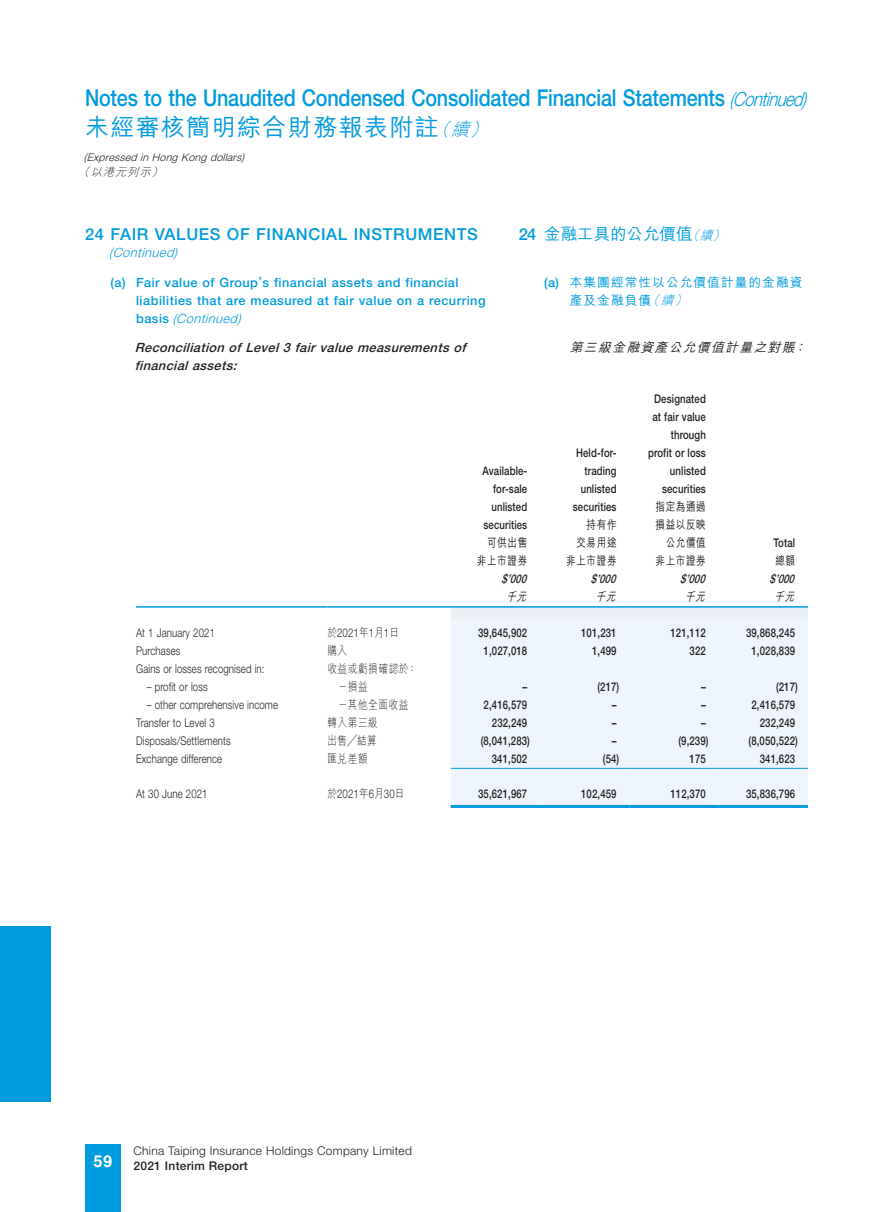
<style>
.page{position:relative;width:893px;height:1212px;background:#fff}
.page>*{position:absolute;margin:0;border:0;box-sizing:border-box;transform-origin:0 0}
.t1{font:500 24px "M Hei HK";letter-spacing:.055em;color:#009bde}
.t2{font:500 23.25px "Helvetica Neue LT Std";letter-spacing:-.01em;color:#009bde;scale:.85 1}
.t3{font:500 16.5px "Helvetica Neue LT Std";letter-spacing:.04em;color:#009bde}
.t4{font:500 16.5px "M Hei HK";color:#009bde}
.t5{font:700 16.5px "Helvetica LT Std";color:#fff}
.t6{font:500 12.75px/18px "Helvetica Neue LT Std";letter-spacing:.04em;color:#009bde}
.t7{font:italic 500 12.75px/18px "Helvetica Neue LT Std";color:#231f20}
.t8{font:500 12.75px/18px "M Hei HK";letter-spacing:.08em;color:#009bde}
.t9{font:italic 500 12.75px "M Hei HK";color:#231f20}
.t10{font:italic 300 12.75px "Helvetica Neue LT Std";color:#009bde}
.t11{font:500 12px/18px "Helvetica Neue LT Std";letter-spacing:.015em;color:#231f20;text-align:right;scale:.8 1}
.t12{font:300 12px "Helvetica Neue LT Std";letter-spacing:.015em;color:#231f20;scale:.8 1}
.t13{font:300 12px "Helvetica Neue LT Std";letter-spacing:.015em;color:#231f20}
.t14{font:500 12px/18px "M Hei HK";letter-spacing:.065em;color:#231f20;text-align:right;scale:.8 1}
.t15{font:300 12px "M Hei HK";letter-spacing:.065em;color:#231f20;scale:.8 1}
.t16{font:italic 500 12px "Helvetica Neue LT Std";color:#231f20;scale:.8 1}
.t17{font:500 12px "Helvetica Neue LT Std";letter-spacing:.015em;color:#231f20}
.t18{font:italic 500 12px "M Hei HK";color:#231f20;scale:.8 1}
.t19{font:italic 300 11.25px "M Hei HK";color:#231f20}
.t20{font:italic 300 10.5px "Helvetica Neue LT Std";color:#231f20}
.s1{font-weight:300;font-style:italic;font-size:19.5px}
.s2{font-weight:300;font-style:italic;font-size:18px}
.s3{font-weight:300;font-style:italic}
.s4{font-family:"Helvetica Neue LT Std"}
.s5{font-weight:300;font-style:italic;font-size:12.75px}
.s6{font-family:"M Hei HK"}
</style>
<div class="page">
<div style="left:85px;top:1144px;width:36px;height:68px;background:#009bde"></div>
<div style="left:0;top:926px;width:51px;height:176px;background:#009bde"></div>
<div style="left:451px;top:608px;width:357px;height:12px;background:#eaeff6"></div>
<div style="left:451px;top:620px;width:357px;height:185px;background:#eef4fc"></div>
<hr style="left:136px;top:606px;width:191px;height:2px;background:#009bde">
<hr style="left:327px;top:606px;width:124px;height:2px;background:#009bde">
<hr style="left:451px;top:606px;width:89px;height:2px;background:#009bde">
<hr style="left:540px;top:606px;width:89px;height:2px;background:#009bde">
<hr style="left:629px;top:606px;width:90px;height:2px;background:#009bde">
<hr style="left:719px;top:606px;width:89px;height:2px;background:#009bde">
<hr style="left:451px;top:768px;width:89px;height:1px;background:#009bde">
<hr style="left:540px;top:768px;width:89px;height:1px;background:#009bde">
<hr style="left:629px;top:768px;width:90px;height:1px;background:#009bde">
<hr style="left:719px;top:768px;width:89px;height:1px;background:#009bde">
<hr style="left:451px;top:805px;width:89px;height:3px;background:#009bde">
<hr style="left:540px;top:805px;width:89px;height:3px;background:#009bde">
<hr style="left:629px;top:805px;width:90px;height:3px;background:#009bde">
<hr style="left:719px;top:805px;width:89px;height:3px;background:#009bde">
<h2 class="t2" style="left:85px;top:84px;width:853px">Notes to the Unaudited Condensed Consolidated Financial Statements <span class="s1">(Continued)</span></h2>
<h1 class="t1" style="left:85px;top:109px;width:409px">未經審核簡明綜合財務報表附註<span class="s2">（續）</span></h1>
<p class="t20" style="left:84px;top:151px;width:162px">(Expressed in Hong Kong dollars)</p>
<p class="t19" style="left:78px;top:166px;width:89px">（以港元列示）</p>
<h3 class="t3" style="left:85px;top:224px;width:394px">24 FAIR VALUES OF FINANCIAL INSTRUMENTS</h3>
<p class="t10" style="left:109px;top:244px;width:70px">(Continued)</p>
<p class="t6" style="left:136px;top:273px;width:351px;text-indent:-26px">(a) Fair value of Group’s financial assets and financial liabilities that are measured at fair value on a recurring b a s i s <span class="s3">(Continued)</span></p>
<p class="t7" style="left:135px;top:339px;width:336px">Reconciliation ofLevel3 fairvalue measurements of financialassets:</p>
<h3 class="t4" style="left:519px;top:222px;width:211px"><span class="s4">24</span> 金融工具的公允價值<span class="s5">（續）</span></h3>
<p class="t8" style="left:570px;top:272px;width:234px;text-indent:-26px"><span class="s4">(a)</span> 本集團經常性以公允價值計量的金融資產及金融負債<span class="s3">（續）</span></p>
<p class="t9" style="left:570px;top:338px;width:242px">第三級金融資產公允價值計量之對賬：</p>
<p class="t11" style="left:482px;top:462px;width:58px">Available&shy;for-sale unlisted securities</p>
<p class="t14" style="left:477px;top:533px;width:65px">可供出售非上市證券</p>
<p class="t11" style="left:573px;top:444px;width:56px">Held-for&shy;trading unlisted securities</p>
<p class="t14" style="left:566px;top:515px;width:65px">持有作<br>交易用途非上市證券</p>
<p class="t11" style="left:648px;top:390px;width:74px">Designated at fair value through profit or loss unlisted securities</p>
<p class="t14" style="left:655px;top:497px;width:65px">指定為通過損益以反映公允價值非上市證券</p>
<p class="t11" style="left:773px;top:534px;width:29px">Total</p>
<p class="t14" style="left:775px;top:551px;width:26px">總額</p>
<p class="t16" style="left:502px;top:572px;width:37px">$’000</p>
<p class="t16" style="left:591px;top:572px;width:37px">$’000</p>
<p class="t16" style="left:680px;top:572px;width:37px">$’000</p>
<p class="t16" style="left:769px;top:572px;width:37px">$’000</p>
<p class="t18" style="left:506px;top:588px;width:31px">千元</p>
<p class="t18" style="left:596px;top:588px;width:31px">千元</p>
<p class="t18" style="left:685px;top:588px;width:31px">千元</p>
<p class="t18" style="left:774px;top:588px;width:31px">千元</p>
<p class="t12" style="left:136px;top:625px;width:100px">At 1 January 2021</p>
<p class="t12" style="left:327px;top:625px;width:91px"><span class="s6">於</span>2021<span class="s6">年</span>1<span class="s6">月</span>1<span class="s6">日</span></p>
<p class="t11" style="left:478px;top:623px;width:63px">39,645,902</p>
<p class="t11" style="left:581px;top:623px;width:46px">101,231</p>
<p class="t11" style="left:670px;top:623px;width:46px">121,112</p>
<p class="t11" style="left:746px;top:623px;width:63px">39,868,245</p>
<p class="t12" style="left:136px;top:643px;width:57px">Purchases</p>
<p class="t15" style="left:327px;top:644px;width:26px">購入</p>
<p class="t11" style="left:484px;top:641px;width:56px">1,027,018</p>
<p class="t11" style="left:592px;top:641px;width:32px">1,499</p>
<p class="t11" style="left:690px;top:641px;width:22px">322</p>
<p class="t11" style="left:751px;top:641px;width:56px">1,028,839</p>
<p class="t12" style="left:136px;top:661px;width:162px">Gains or losses recognised in:</p>
<p class="t15" style="left:327px;top:662px;width:113px">收益或虧損確認於：</p>
<p class="t12" style="left:147px;top:679px;width:78px">– profit or loss</p>
<p class="t15" style="left:338px;top:680px;width:38px">－損益</p>
<p class="t11" style="left:522px;top:677px;width:8px">–</p>
<p class="t11" style="left:597px;top:677px;width:29px">(217)</p>
<p class="t11" style="left:701px;top:677px;width:8px">–</p>
<p class="t11" style="left:776px;top:677px;width:29px">(217)</p>
<p class="t12" style="left:147px;top:697px;width:166px">– other comprehensive income</p>
<p class="t15" style="left:338px;top:698px;width:89px">－其他全面收益</p>
<p class="t11" style="left:484px;top:695px;width:56px">2,416,579</p>
<p class="t11" style="left:612px;top:695px;width:8px">–</p>
<p class="t11" style="left:701px;top:695px;width:8px">–</p>
<p class="t11" style="left:751px;top:695px;width:56px">2,416,579</p>
<p class="t12" style="left:136px;top:715px;width:100px">Transfer to Level 3</p>
<p class="t15" style="left:327px;top:716px;width:65px">轉入第三級</p>
<p class="t11" style="left:492px;top:713px;width:46px">232,249</p>
<p class="t11" style="left:612px;top:713px;width:8px">–</p>
<p class="t11" style="left:701px;top:713px;width:8px">–</p>
<p class="t11" style="left:760px;top:713px;width:46px">232,249</p>
<p class="t12" style="left:136px;top:733px;width:120px">Disposals/Settlements</p>
<p class="t15" style="left:327px;top:734px;width:63px">出售╱結算</p>
<p class="t11" style="left:481px;top:731px;width:63px">(8,041,283)</p>
<p class="t11" style="left:612px;top:731px;width:8px">–</p>
<p class="t11" style="left:678px;top:731px;width:39px">(9,239)</p>
<p class="t11" style="left:749px;top:731px;width:63px">(8,050,522)</p>
<p class="t12" style="left:136px;top:751px;width:109px">Exchange difference</p>
<p class="t15" style="left:327px;top:752px;width:52px">匯兌差額</p>
<p class="t11" style="left:492px;top:749px;width:46px">341,502</p>
<p class="t11" style="left:603px;top:749px;width:22px">(54)</p>
<p class="t11" style="left:690px;top:749px;width:22px">175</p>
<p class="t11" style="left:760px;top:749px;width:46px">341,623</p>
<p class="t12" style="left:136px;top:786px;width:91px">At 30 June 2021</p>
<p class="t12" style="left:327px;top:786px;width:98px"><span class="s6">於</span>2021<span class="s6">年</span>6<span class="s6">月</span>30<span class="s6">日</span></p>
<p class="t11" style="left:478px;top:784px;width:63px">35,621,967</p>
<p class="t11" style="left:581px;top:784px;width:46px">102,459</p>
<p class="t11" style="left:670px;top:784px;width:46px">112,370</p>
<p class="t11" style="left:746px;top:784px;width:63px">35,836,796</p>
<p class="t13" style="left:134px;top:1143px;width:280px">China Taiping Insurance Holdings Company Limited</p>
<h3 class="t5" style="left:93px;top:1151px;width:20px">59</h3>
<p class="t17" style="left:134px;top:1158px;width:116px">2021 Interim Report</p>
</div>
